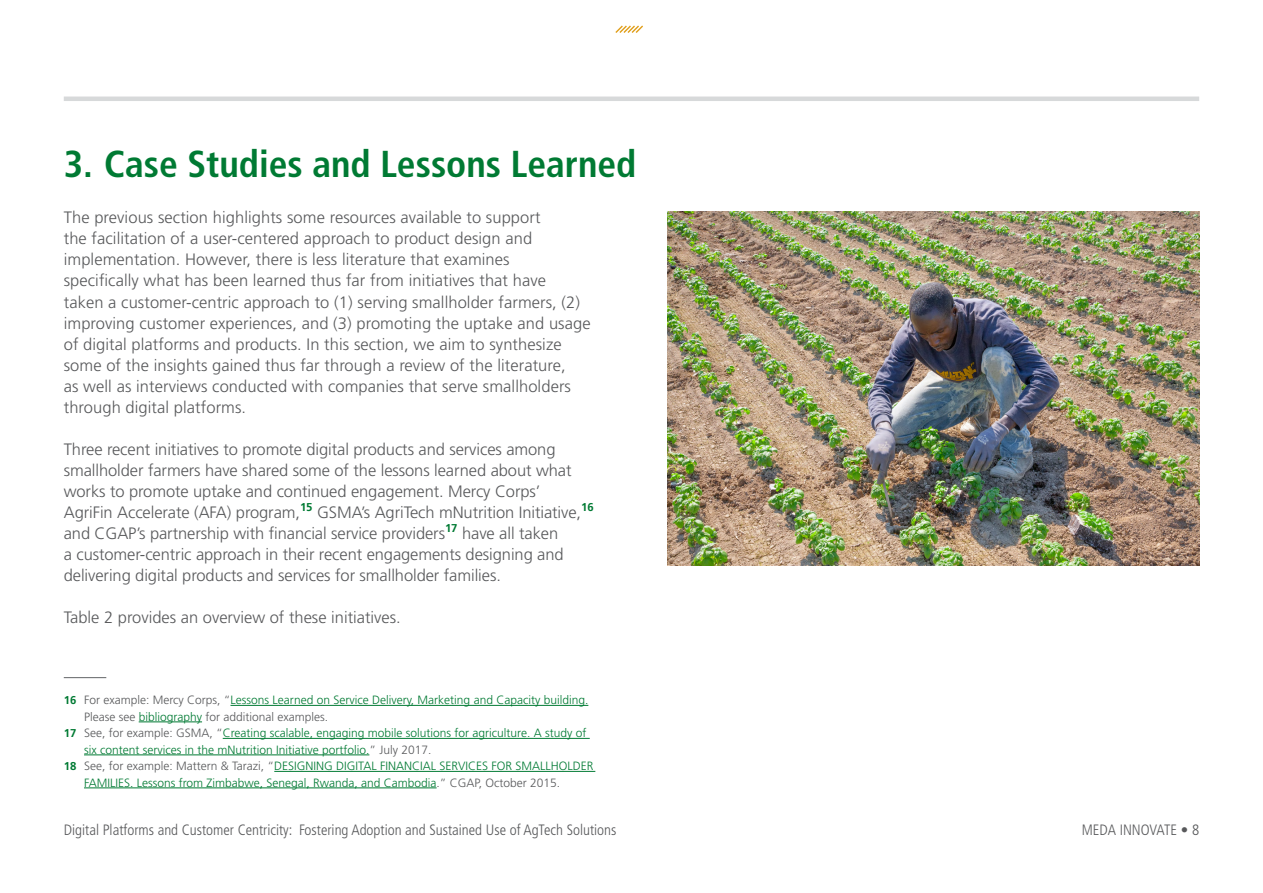
<style>
.page{position:relative;width:1263px;height:893px;background:#fff}
.page>*{position:absolute;margin:0;border:0;box-sizing:border-box;transform-origin:0 0}
.t1{font:700 condensed 37.5px "Frutiger LT Std";color:#007a33}
.t2{font:300 16.5px/21px "Frutiger LT Std";letter-spacing:.005em;color:#58595b}
.t3{font:300 condensed 15px "Frutiger LT Std";color:#58595b}
.t4{font:300 12px "Frutiger LT Std";color:#007a33}
.t5{font:300 12px "Frutiger LT Std";color:#58595b}
.s1{font-weight:700;font-size:11.4px}
.s2{color:#58595b}
.s3{color:#007a33}
</style>
<div class="page">
<svg style="left:615px;top:25px;width:28px;height:8px"></svg>
<hr style="left:64px;top:97px;width:1135px;height:4px;background:#d7d9da">
<hr style="left:230px;top:705px;width:358px;height:1px;background:#007a33">
<hr style="left:139px;top:722px;width:63px;height:1px;background:#007a33">
<hr style="left:223px;top:738px;width:367px;height:1px;background:#007a33">
<hr style="left:84px;top:755px;width:285px;height:1px;background:#007a33">
<hr style="left:274px;top:771px;width:321px;height:1px;background:#007a33">
<hr style="left:84px;top:788px;width:353px;height:1px;background:#007a33">
<hr style="left:64px;top:677px;width:42px;height:1px;background:#737577">
<img style="left:668px;top:211px;width:531px;height:354px">
<h1 class="t1" style="left:64px;top:142px;width:574px">3. Case Studies and Lessons Learned</h1>
<p class="t2" style="left:64px;top:208px;width:528px">The previous section highlights some resources available to support<br>the facilitation of a user-centered approach to product design and implementation. However, there is less literature that examines<br>specifically what has been learned thus far from initiatives that have<br>taken a customer-centric approach to (1) serving smallholder farmers, (2) improving customer experiences, and (3) promoting the uptake and usage of digital platforms and products. In this section, we aim to synthesize some of the insights gained thus far through a review of the literature,<br>as well as interviews conducted with companies that serve smallholders through digital platforms.</p>
<p class="t2" style="left:64px;top:439px;width:531px">Three recent initiatives to promote digital products and services among smallholder farmers have shared some of the lessons learned about what works to promote uptake and continued engagement. Mercy Corps’<br>AgriFin Accelerate (AFA) program,<sup>15</sup> GSMA’s AgriTech mNutrition Initiative,<sup>16 </sup>and CGAP’s partnership with financial service providers<sup>17</sup> have all taken<br>a customer-centric approach in their recent engagements designing and delivering digital products and services for smallholder families.</p>
<p class="t2" style="left:64px;top:607px;width:339px">Table 2 provides an overview of these initiatives.</p>
<p class="t4" style="left:64px;top:693px;width:526px"><span class="s1">16</span> <span class="s2">For example: Mercy Corps, “</span>Lessons Learned on Service Delivery, Marketing and Capacity building.</p>
<p class="t5" style="left:84px;top:710px;width:246px">Please see <span class="s3">bibliography</span> for additional examples.</p>
<p class="t4" style="left:64px;top:726px;width:524px"><span class="s1">17</span> <span class="s2">See, for example: GSMA, “</span>Creating scalable, engaging mobile solutions for agriculture. A study of</p>
<p class="t4" style="left:84px;top:743px;width:349px">six content services in the mNutrition Initiative portfolio.<span class="s2">” July 2017.</span></p>
<p class="t4" style="left:64px;top:759px;width:531px"><span class="s1">18</span> <span class="s2">See, for example: Mattern &amp; Tarazi, “</span>DESIGNING DIGITAL FINANCIAL SERVICES FOR SMALLHOLDER</p>
<p class="t4" style="left:84px;top:776px;width:478px">FAMILIES. Lessons from Zimbabwe, Senegal, Rwanda, and Cambodia<span class="s2">.” CGAP, October 2015.</span></p>
<p class="t3" style="left:64px;top:821px;width:554px">Digital Platforms and Customer Centricity: Fostering Adoption and Sustained Use of AgTech Solutions</p>
<p class="t3" style="left:1082px;top:821px;width:119px">MEDA INNOVATE • 8</p>
</div>
